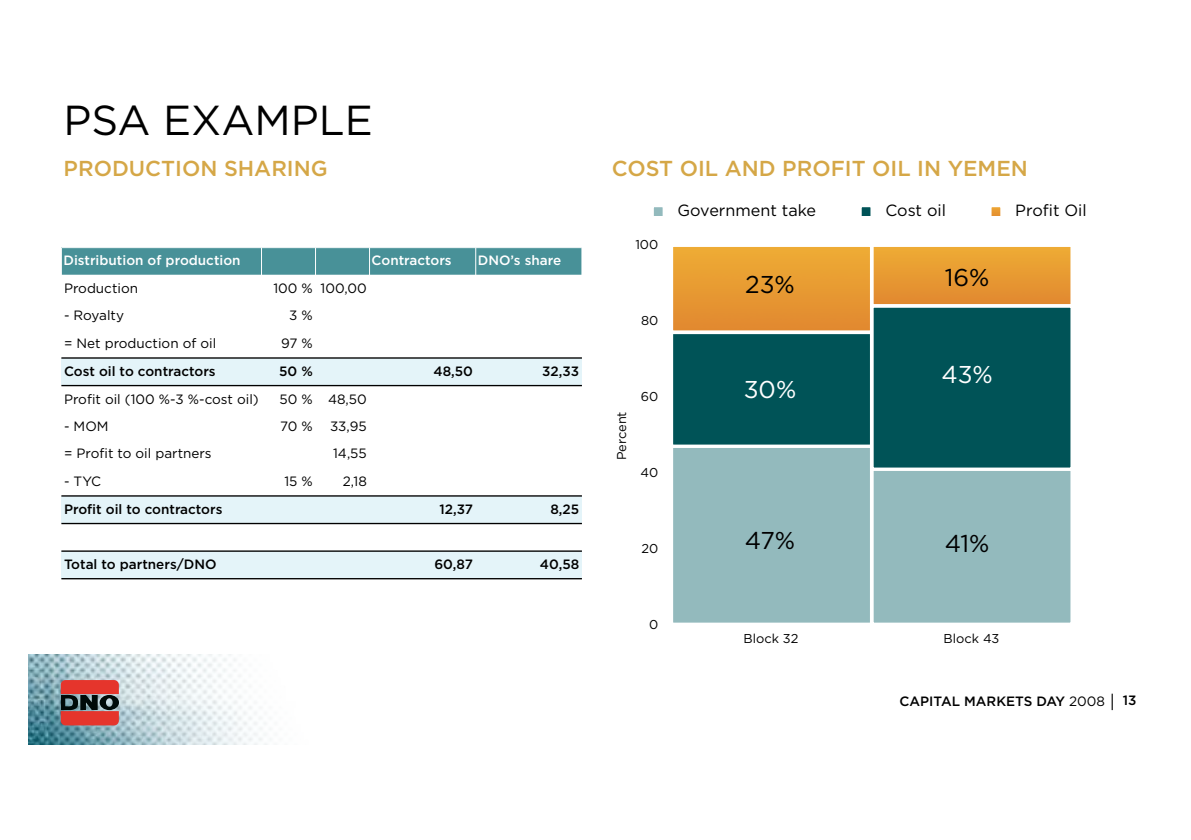
<style>
.page{position:relative;width:1191px;height:840px;background:#fff}
.page>*{position:absolute;margin:0;border:0;box-sizing:border-box;transform-origin:0 0}
.t1{font:41.8px "Gotham";color:#000}
.t2{font:24.2px "Gotham";letter-spacing:-.01em;color:#000}
.t3{font:24.2px "Gotham";color:#fff}
.t4{font:500 21.6px "Gotham";color:#d5a747}
.t5{font:16.2px "Gotham";color:#000}
.t6{font:13.4px "Gotham";color:#000}
.t7{font:500 13.4px "Gotham";color:#000}
.t8{font:500 13.4px "Gotham";color:#fff}
.t9{font:12.8px "Gotham";color:#000}
.s1{font-weight:400}
.s2{font-family:"Arial";font-weight:400}
</style>
<div class="page">
<img style="left:28px;top:654px;width:243px;height:90px">
<svg style="left:61px;top:679px;width:58px;height:46px;background:#a74540"></svg>
<div style="left:61px;top:247px;width:200px;height:28px;background:#489198"></div>
<div style="left:262px;top:247px;width:53px;height:28px;background:#489198"></div>
<div style="left:315px;top:247px;width:54px;height:28px;background:#489198"></div>
<div style="left:369px;top:247px;width:106px;height:28px;background:#489198"></div>
<div style="left:476px;top:247px;width:106px;height:28px;background:#489198"></div>
<div style="left:61px;top:358px;width:200px;height:26px;background:#e4f4f9"></div>
<div style="left:261px;top:358px;width:54px;height:26px;background:#e4f4f9"></div>
<div style="left:315px;top:358px;width:54px;height:26px;background:#e4f4f9"></div>
<div style="left:369px;top:358px;width:107px;height:26px;background:#e4f4f9"></div>
<div style="left:476px;top:358px;width:106px;height:26px;background:#e4f4f9"></div>
<div style="left:61px;top:496px;width:200px;height:26px;background:#e4f4f9"></div>
<div style="left:261px;top:496px;width:54px;height:26px;background:#e4f4f9"></div>
<div style="left:315px;top:496px;width:54px;height:26px;background:#e4f4f9"></div>
<div style="left:369px;top:496px;width:107px;height:26px;background:#e4f4f9"></div>
<div style="left:476px;top:496px;width:106px;height:26px;background:#e4f4f9"></div>
<div style="left:61px;top:551px;width:200px;height:26px;background:#e4f4f9"></div>
<div style="left:261px;top:551px;width:54px;height:26px;background:#e4f4f9"></div>
<div style="left:315px;top:551px;width:54px;height:26px;background:#e4f4f9"></div>
<div style="left:369px;top:551px;width:107px;height:26px;background:#e4f4f9"></div>
<div style="left:476px;top:551px;width:106px;height:26px;background:#e4f4f9"></div>
<svg style="left:581px;top:248px;width:1px;height:27px"></svg>
<svg style="left:475px;top:248px;width:1px;height:27px"></svg>
<svg style="left:369px;top:248px;width:1px;height:27px"></svg>
<svg style="left:315px;top:248px;width:1px;height:27px"></svg>
<svg style="left:61px;top:248px;width:1px;height:27px"></svg>
<hr style="left:61px;top:577px;width:521px;height:2px;background:#000">
<hr style="left:61px;top:550px;width:521px;height:1px;background:#000">
<hr style="left:61px;top:522px;width:521px;height:2px;background:#000">
<hr style="left:61px;top:495px;width:521px;height:1px;background:#000">
<hr style="left:61px;top:384px;width:521px;height:2px;background:#000">
<hr style="left:61px;top:357px;width:521px;height:1px;background:#000">
<hr style="left:61px;top:247px;width:521px;height:1px;background:#fff">
<svg style="left:673px;top:247px;width:398px;height:376px;background:#719181"></svg>
<svg style="left:653px;top:207px;width:10px;height:9px"></svg>
<svg style="left:861px;top:207px;width:10px;height:9px"></svg>
<svg style="left:991px;top:207px;width:10px;height:9px"></svg>
<h1 class="t1" style="left:63px;top:94px;width:311px">PSA EXAMPLE</h1>
<h3 class="t4" style="left:64px;top:154px;width:266px">PRODUCTION SHARING</h3>
<h3 class="t4" style="left:612px;top:154px;width:417px">COST OIL AND PROFIT OIL IN YEMEN</h3>
<p class="t8" style="left:63px;top:251px;width:179px">Distribution of production</p>
<p class="t8" style="left:372px;top:251px;width:82px">Contractors</p>
<p class="t8" style="left:478px;top:251px;width:85px">DNO’s share</p>
<p class="t6" style="left:64px;top:279px;width:75px">Production</p>
<p class="t6" style="left:273px;top:279px;width:95px">100 % 100,00</p>
<p class="t6" style="left:64px;top:307px;width:61px">- Royalty</p>
<p class="t6" style="left:289px;top:307px;width:25px">3 %</p>
<p class="t6" style="left:64px;top:334px;width:154px">= Net production of oil</p>
<p class="t6" style="left:281px;top:334px;width:33px">97 %</p>
<p class="t7" style="left:64px;top:362px;width:153px">Cost oil to contractors</p>
<p class="t7" style="left:279px;top:362px;width:35px">50 %</p>
<p class="t7" style="left:433px;top:362px;width:41px">48,50</p>
<p class="t7" style="left:542px;top:362px;width:38px">32,33</p>
<p class="t6" style="left:64px;top:390px;width:196px">Profit oil (100 %-3 %-cost oil)</p>
<p class="t6" style="left:279px;top:390px;width:89px">50 % 48,50</p>
<p class="t6" style="left:64px;top:417px;width:46px">- MOM</p>
<p class="t6" style="left:280px;top:417px;width:34px">70 %</p>
<p class="t6" style="left:330px;top:417px;width:38px">33,95</p>
<p class="t6" style="left:64px;top:444px;width:149px">= Profit to oil partners</p>
<p class="t6" style="left:333px;top:444px;width:35px">14,55</p>
<p class="t6" style="left:64px;top:472px;width:39px">- TYC</p>
<p class="t6" style="left:284px;top:472px;width:30px">15 %</p>
<p class="t6" style="left:343px;top:472px;width:26px">2,18</p>
<p class="t7" style="left:64px;top:499px;width:160px">Profit oil to contractors</p>
<p class="t7" style="left:439px;top:499px;width:35px">12,37</p>
<p class="t7" style="left:550px;top:499px;width:30px">8,25</p>
<p class="t7" style="left:64px;top:555px;width:154px">Total to partners/DNO</p>
<p class="t7" style="left:434px;top:555px;width:40px">60,87</p>
<p class="t7" style="left:540px;top:555px;width:41px">40,58</p>
<p class="t9" style="left:635px;top:236px;width:24px">100</p>
<p class="t9" style="left:641px;top:312px;width:19px">80</p>
<p class="t9" style="left:613px;top:460px;width:50px;rotate:-90deg">Percent</p>
<p class="t9" style="left:641px;top:388px;width:19px">60</p>
<p class="t9" style="left:640px;top:464px;width:19px">40</p>
<p class="t5" style="left:677px;top:200px;width:140px">Government take</p>
<p class="t5" style="left:885px;top:200px;width:62px">Cost oil</p>
<p class="t5" style="left:1015px;top:200px;width:73px">Profit Oil</p>
<h2 class="t2" style="left:745px;top:269px;width:51px">23%</h2>
<h2 class="t2" style="left:944px;top:261px;width:46px">16%</h2>
<h2 class="t3" style="left:743px;top:373px;width:54px">30%</h2>
<h2 class="t3" style="left:941px;top:359px;width:53px">43%</h2>
<p class="t9" style="left:641px;top:540px;width:18px">20</p>
<h2 class="t2" style="left:745px;top:525px;width:52px">47%</h2>
<h2 class="t2" style="left:944px;top:527px;width:46px">41%</h2>
<p class="t9" style="left:649px;top:616px;width:11px">0</p>
<p class="t9" style="left:743px;top:629px;width:56px">Block 32</p>
<p class="t9" style="left:943px;top:629px;width:57px">Block 43</p>
<p class="t7" style="left:899px;top:692px;width:238px">CAPITAL MARKETS DAY <span class="s1">2008</span> <span class="s2">│</span> 13</p>
</div>
